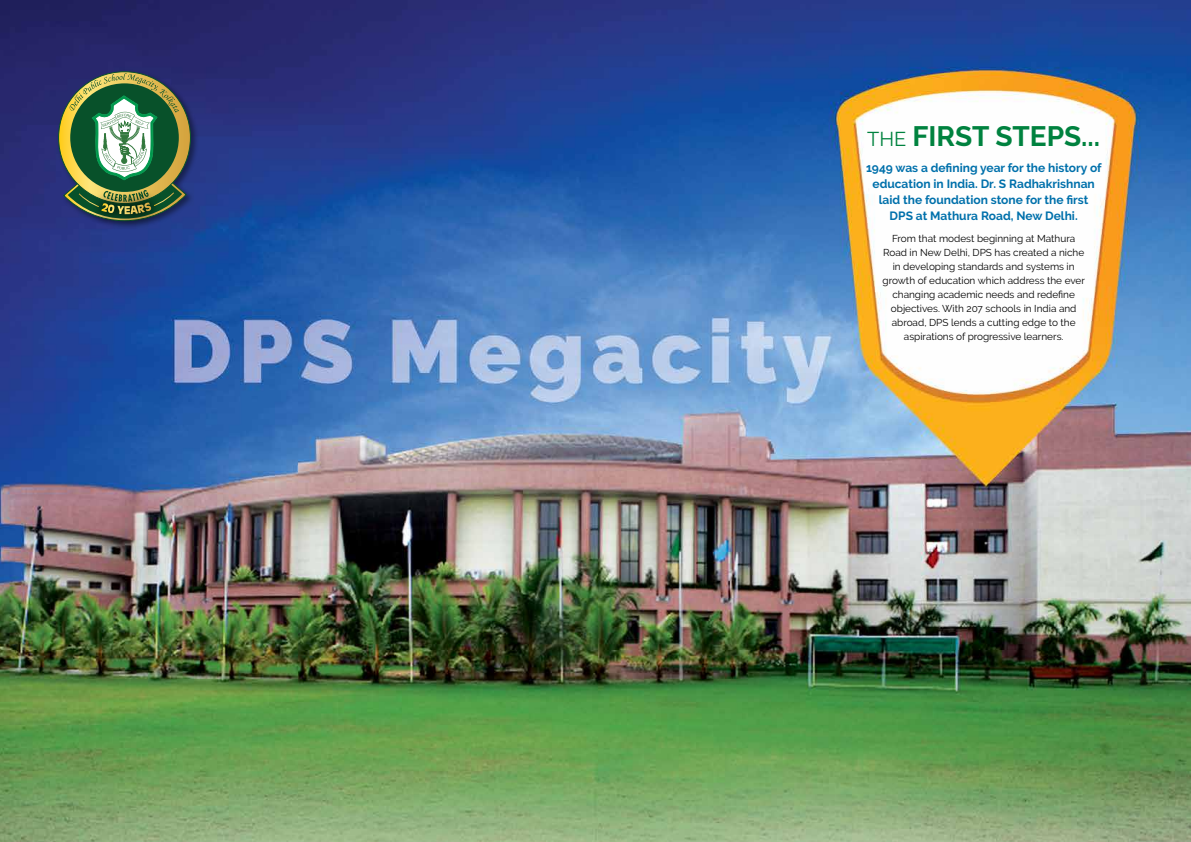
<style>
.page{position:relative;width:1191px;height:842px;background:#fff}
.page>*{position:absolute;margin:0;border:0;box-sizing:border-box;transform-origin:0 0}
.t1{font:700 28px "Raleway";color:#00823f}
.t2{font:700 12px/16px "Raleway";color:#0070ab;text-align:center}
.t3{font:10px/14px "Raleway";color:#000;text-align:center}
.s1{font-weight:400;font-size:20px}
</style>
<div class="page">
<img style="left:0;top:0;width:1191px;height:842px">
<div style="left:56px;top:69px;width:143px;height:160px;background:#000;opacity:.42"></div>
<svg style="left:89px;top:222px;width:74px;height:5px"></svg>
<svg style="left:63px;top:73px;width:124px;height:149px;background:#617f5b"></svg>
<h1 class="t1" style="left:867px;top:120px;width:234px"><span class="s1">THE</span> FIRST STEPS...</h1>
<p class="t2" style="left:866px;top:160px;width:237px">1949 was a defining year for the history of education in India. Dr. S Radhakrishnan laid the foundation stone for the first DPS at Mathura Road, New Delhi.</p>
<p class="t3" style="left:882px;top:231px;width:204px">From that modest beginning at Mathura Road in New Delhi, DPS has created a niche in developing standards and systems in growth of education which address the ever changing academic needs and redefine objectives. With 207 schools in India and abroad, DPS lends a cutting edge to the aspirations of progressive learners.</p>
</div>
